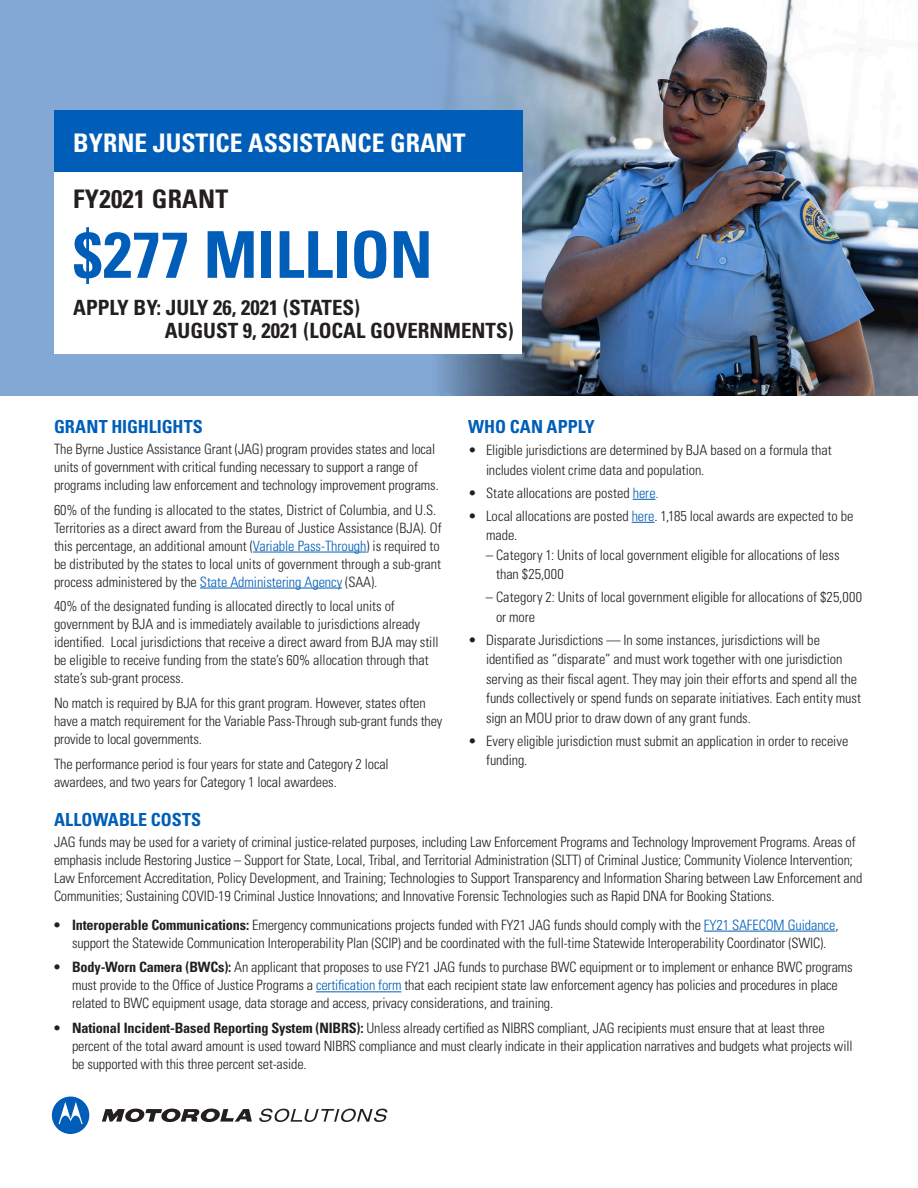
<style>
.page{position:relative;width:918px;height:1188px;background:#fff}
.page>*{position:absolute;margin:0;border:0;box-sizing:border-box;transform-origin:0 0}
.t1{font:700 condensed 64.65px "Univers LT Std";color:#005eb8}
.t2{font:700 condensed 25.65px "Univers LT Std";color:#fff}
.t3{font:700 condensed 25.65px "Univers LT Std";letter-spacing:.01em;color:#231f20}
.t4{font:700 condensed 21px "Univers LT Std";color:#231f20}
.subhead_blue{font:700 condensed 18px "Univers LT Std";letter-spacing:.005em;color:#005eb8}
.copy{font:300 condensed 14.25px/18px "Univers LT Std";letter-spacing:-.01em;color:#231f20}
.bullets{font:300 condensed 14.25px/19.5px "Univers LT Std";color:#231f20}
.s1{color:#005eb8}
.s2{font-weight:700}
</style>
<div class="page">
<hr style="left:704px;top:931px;width:131px;height:1px;background:#005eb8">
<hr style="left:316px;top:991px;width:85px;height:1px;background:#005eb8">
<svg style="left:102px;top:1109px;width:150px;height:14px"></svg>
<svg style="left:52px;top:1097px;width:37px;height:37px"></svg>
<svg style="left:259px;top:1109px;width:128px;height:13px"></svg>
<img style="left:615px;top:0;width:303px;height:396px">
<svg style="left:0;top:0;width:615px;height:396px;background:#7c9abd"></svg>
<hr style="left:253px;top:552px;width:113px;height:1px;background:#005eb8">
<hr style="left:200px;top:588px;width:142px;height:1px;background:#005eb8">
<svg style="left:633px;top:499px;width:23px;height:1px"></svg>
<svg style="left:632px;top:522px;width:22px;height:1px"></svg>
<div style="left:55px;top:132px;width:467px;height:222px;background:#fff"></div>
<div style="left:54px;top:110px;width:468px;height:62px;background:#005eb8"></div>
<p class="t2" style="left:73px;top:127px;width:394px">BYRNE JUSTICE ASSISTANCE GRANT</p>
<p class="t3" style="left:73px;top:184px;width:156px">FY2021 GRANT</p>
<p class="t1" style="left:73px;top:215px;width:361px">$277 MILLION</p>
<p class="t4" style="left:73px;top:295px;width:288px">APPLY BY: JULY 26, 2021 (STATES)</p>
<p class="t4" style="left:165px;top:318px;width:350px">AUGUST 9, 2021 (LOCAL GOVERNMENTS)</p>
<p class="subhead_blue" style="left:54px;top:416px;width:150px">GRANT HIGHLIGHTS</p>
<p class="copy" style="left:54px;top:440px;width:386px">The Byrne Justice Assistance Grant (JAG) program provides states and local units of government with critical funding necessary to support a range of programs including law enforcement and technology improvement programs.</p>
<p class="copy" style="left:54px;top:501px;width:389px">60% of the funding is allocated to the states, District of Columbia, and U.S.<br>Territories as a direct award from the Bureau of Justice Assistance (BJA). Of this percentage, an additional amount (<span class="s1">Variable Pass-Through</span>) is required to be distributed by the states to local units of government through a sub-grant process administered by the <span class="s1">State Administering Agency</span> (SAA).</p>
<p class="copy" style="left:54px;top:597px;width:386px">40% of the designated funding is allocated directly to local units of government by BJA and is immediately available to jurisdictions already identified. Local jurisdictions that receive a direct award from BJA may still be eligible to receive funding from the state’s 60% allocation through that state’s sub-grant process.</p>
<p class="copy" style="left:54px;top:694px;width:390px">No match is required by BJA for this grant program. However, states often have a match requirement for the Variable Pass-Through sub-grant funds they provide to local governments.</p>
<p class="copy" style="left:54px;top:755px;width:336px">The performance period is four years for state and Category 2 local</p>
<p class="copy" style="left:54px;top:773px;width:284px">awardees, and two years for Category 1 local awardees.</p>
<p class="subhead_blue" style="left:468px;top:416px;width:128px">WHO CAN APPLY</p>
<p class="copy" style="left:486px;top:441px;width:347px;line-height:19.5px;text-indent:-18px">• Eligible jurisdictions are determined by BJA based on a formula that includes violent crime data and population.</p>
<p class="copy" style="left:468px;top:484px;width:192px">• State allocations are posted <span class="s1">here.</span></p>
<p class="copy" style="left:486px;top:506px;width:369px;line-height:19.5px;text-indent:-18px">• Local allocations are posted <span class="s1">here</span>. 1,185 local awards are expected to be made.</p>
<p class="copy" style="left:496px;top:545px;width:345px;line-height:19.5px;text-indent:-10px">– Category 1: Units of local government eligible for allocations of less than $25,000</p>
<p class="bullets" style="left:496px;top:588px;width:368px;text-indent:-10px">– Category 2: Units of local government eligible for allocations of $25,000 or more</p>
<p class="copy" style="left:486px;top:630px;width:377px;line-height:19.5px;text-indent:-18px">• Disparate Jurisdictions — In some instances, jurisdictions will be identified as “disparate” and must work together with one jurisdiction serving as their fiscal agent. They may join their efforts and spend all the funds collectively or spend funds on separate initiatives. Each entity must sign an MOU prior to draw down of any grant funds.</p>
<p class="copy" style="left:486px;top:731px;width:364px;line-height:19.5px;text-indent:-18px">• Every eligible jurisdiction must submit an application in order to receive funding.</p>
<p class="subhead_blue" style="left:54px;top:809px;width:149px">ALLOWABLE COSTS</p>
<p class="copy" style="left:54px;top:833px;width:810px">JAG funds may be used for a variety of criminal justice-related purposes, including Law Enforcement Programs and Technology Improvement Programs. Areas of emphasis include Restoring Justice – Support for State, Local, Tribal, and Territorial Administration (SLTT) of Criminal Justice; Community Violence Intervention; Law Enforcement Accreditation, Policy Development, and Training; Technologies to Support Transparency and Information Sharing between Law Enforcement and Communities; Sustaining COVID-19 Criminal Justice Innovations; and Innovative Forensic Technologies such as Rapid DNA for Booking Stations.</p>
<p class="copy" style="left:54px;top:916px;width:786px;text-align:center"><span class="s2">• Interoperable Communications:</span> Emergency communications projects funded with FY21 JAG funds should comply with the <span class="s1">FY21 SAFECOM Guidance</span>, support the Statewide Communication Interoperability Plan (SCIP) and be coordinated with the full-time Statewide Interoperability Coordinator (SWIC).</p>
<p class="copy" style="left:72px;top:958px;width:782px;text-indent:-18px"><span class="s2">• Body-Worn Camera (BWCs):</span> An applicant that proposes to use FY21 JAG funds to purchase BWC equipment or to implement or enhance BWC programs must provide to the Office of Justice Programs a <span class="s1">certification form</span> that each recipient state law enforcement agency has policies and procedures in place related to BWC equipment usage, data storage and access, privacy considerations, and training.</p>
<p class="copy" style="left:72px;top:1019px;width:782px;text-indent:-18px"><span class="s2">• National Incident-Based Reporting System (NIBRS):</span> Unless already certified as NIBRS compliant, JAG recipients must ensure that at least three percent of the total award amount is used toward NIBRS compliance and must clearly indicate in their application narratives and budgets what projects will be supported with this three percent set-aside.</p>
</div>
